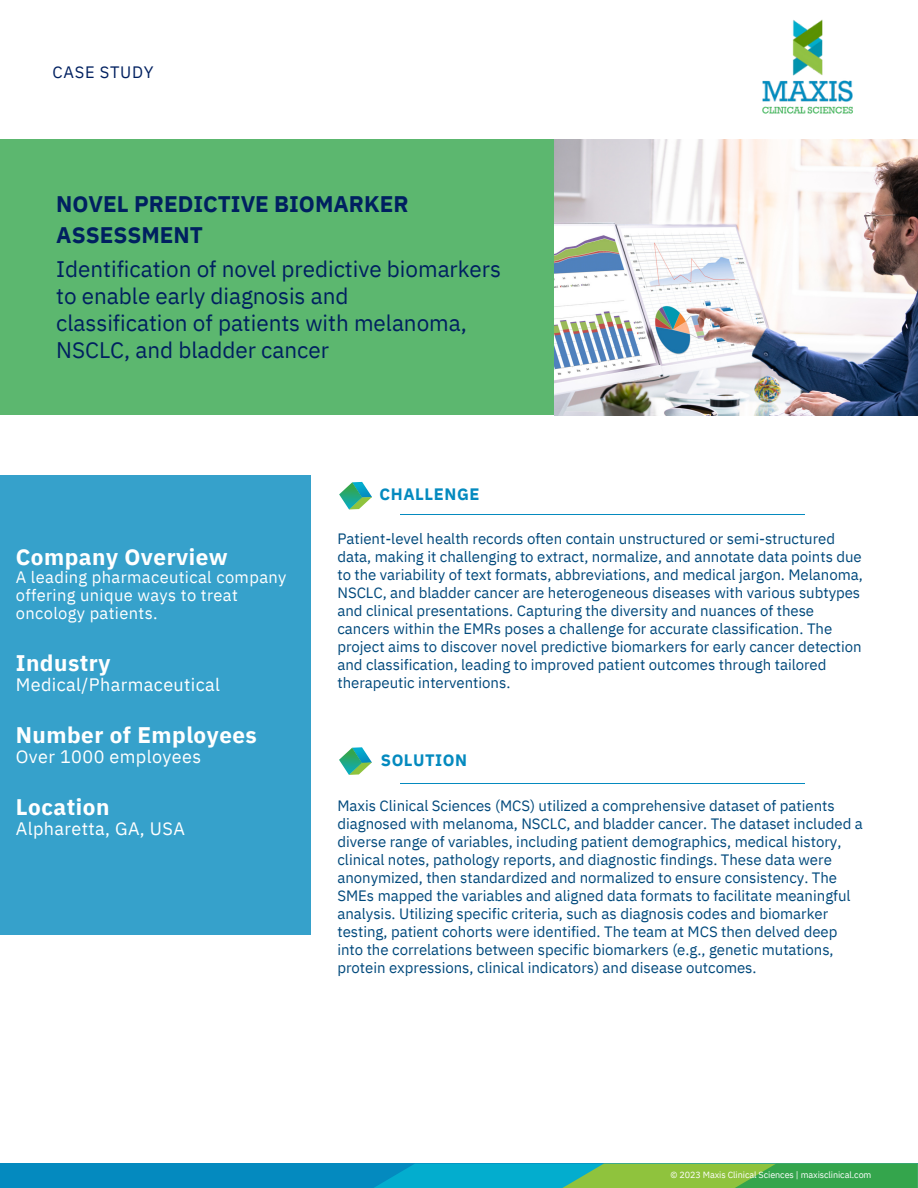
<style>
.page{position:relative;width:918px;height:1188px;background:#fff}
.page>*{position:absolute;margin:0;border:0;box-sizing:border-box;transform-origin:0 0}
.t1{font:22.5px/27px "IBM Plex Sans";color:#002060}
.t2{font:700 22.5px "IBM Plex Sans";letter-spacing:.02em;color:#fff}
.t3{font:700 22.5px/31.5px "IBM Plex Sans";color:#002060}
.t4{font:18px "IBM Plex Sans";letter-spacing:.02em;color:#fff}
.t5{font:16.5px/18px "IBM Plex Sans";letter-spacing:.02em;color:#fff}
.t6{font:700 16.5px "IBM Plex Sans";letter-spacing:.035em;color:#048abf}
.t7{font:16.5px "IBM Plex Sans";letter-spacing:.04em;color:#002060}
.t8{font:15px/18px "IBM Plex Sans";color:#00497c}
.t9{font:9px "IBM Plex Sans";letter-spacing:-.01em;color:#fff}
</style>
<div class="page">
<img style="left:762px;top:19px;width:91px;height:95px">
<div style="left:0;top:140px;width:555px;height:275px;background:#5cb76f"></div>
<div style="left:0;top:1164px;width:918px;height:24px;background:#048abf"></div>
<svg style="left:374px;top:1164px;width:544px;height:24px;background:#3eb078"></svg>
<div style="left:0;top:475px;width:310px;height:460px;background:#36a1cb"></div>
<hr style="left:400px;top:514px;width:405px;height:1px;background:#048abf">
<svg style="left:339px;top:482px;width:33px;height:27px"></svg>
<hr style="left:400px;top:783px;width:405px;height:1px;background:#048abf">
<svg style="left:339px;top:747px;width:33px;height:28px"></svg>
<img style="left:555px;top:140px;width:363px;height:275px">
<p class="t7" style="left:53px;top:61px;width:103px">CASE STUDY</p>
<p class="t3" style="left:56px;top:187px;width:354px">NOVEL PREDICTIVE BIOMARKER<br>ASSESSMENT</p>
<p class="t1" style="left:56px;top:255px;width:446px">Identification of novel predictive biomarkers to enable early diagnosis and</p>
<p class="t1" style="left:56px;top:309px;width:412px">classification of patients with melanoma,<br>NSCLC, and bladder cancer</p>
<p class="t2" style="left:16px;top:542px;width:214px">Company Overview</p>
<p class="t5" style="left:16px;top:568px;width:272px">A leading pharmaceutical company offering unique ways to treat oncology patients.</p>
<p class="t2" style="left:16px;top:647px;width:96px">Industry</p>
<p class="t4" style="left:16px;top:672px;width:206px">Medical/Pharmaceutical</p>
<p class="t2" style="left:16px;top:719px;width:243px">Number of Employees</p>
<p class="t4" style="left:16px;top:744px;width:187px">Over 1000 employees</p>
<p class="t2" style="left:16px;top:791px;width:95px">Location</p>
<p class="t4" style="left:16px;top:816px;width:171px">Alpharetta, GA, USA</p>
<p class="t6" style="left:380px;top:483px;width:102px">CHALLENGE</p>
<p class="t8" style="left:337px;top:529px;width:527px">Patient-level health records often contain unstructured or semi-structured data, making it challenging to extract, normalize, and annotate data points due to the variability of text formats, abbreviations, and medical jargon. Melanoma, NSCLC, and bladder cancer are heterogeneous diseases with various subtypes and clinical presentations. Capturing the diversity and nuances of these cancers within the EMRs poses a challenge for accurate classification. The project aims to discover novel predictive biomarkers for early cancer detection and classification, leading to improved patient outcomes through tailored therapeutic interventions.</p>
<p class="t6" style="left:381px;top:749px;width:88px">SOLUTION</p>
<p class="t8" style="left:337px;top:797px;width:527px">Maxis Clinical Sciences (MCS) utilized a comprehensive dataset of patients diagnosed with melanoma, NSCLC, and bladder cancer. The dataset included a diverse range of variables, including patient demographics, medical history, clinical notes, pathology reports, and diagnostic findings. These data were anonymized, then standardized and normalized to ensure consistency. The SMEs mapped the variables and aligned data formats to facilitate meaningful analysis. Utilizing specific criteria, such as diagnosis codes and biomarker testing, patient cohorts were identified. The team at MCS then delved deep into the correlations between specific biomarkers (e.g., genetic mutations, protein expressions, clinical indicators) and disease outcomes.</p>
<p class="t9" style="left:671px;top:1168px;width:202px">© 2023 Maxis Clinical Sciences | maxisclinical.com</p>
</div>
